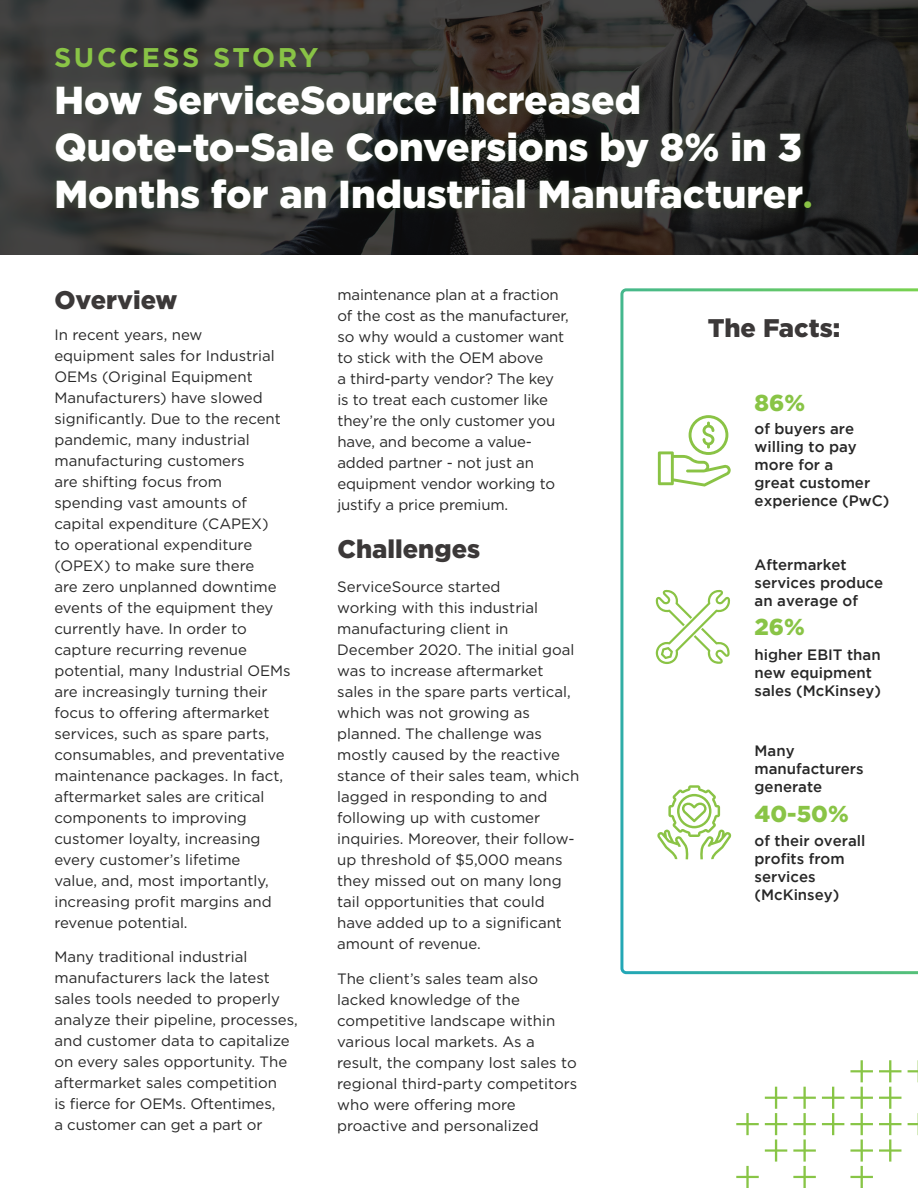
<style>
.page{position:relative;width:918px;height:1188px;background:#fff}
.page>*{position:absolute;margin:0;border:0;box-sizing:border-box;transform-origin:0 0}
.t1{font:900 39px/46.8px "Gotham";color:#fff}
.Paragraph_Style_2{font:700 27px "Gotham";letter-spacing:.095em;color:#89c446}
.t2{font:900 25.5px "Gotham";color:#3b3838}
.H1___Green___Left{font:900 23.1px "Gotham";color:#89c446}
.Body{font:15px/21px "Gotham";color:#272727}
.t3{font:500 15px/18px "Gotham";color:#272727}
.s1{font-family:"Lato";color:#8ac345}
</style>
<div class="page">
<img style="left:0;top:0;width:918px;height:255px">
<div style="left:47px;top:77px;width:773px;height:140px;background:#5c9e42;opacity:.16"></div>
<svg style="left:908px;top:1060px;width:10px;height:22px"></svg>
<svg style="left:908px;top:1113px;width:10px;height:22px"></svg>
<svg style="left:822px;top:1087px;width:22px;height:48px"></svg>
<svg style="left:765px;top:1087px;width:22px;height:75px"></svg>
<svg style="left:879px;top:1060px;width:22px;height:102px"></svg>
<svg style="left:850px;top:1060px;width:23px;height:128px"></svg>
<svg style="left:793px;top:1087px;width:23px;height:101px"></svg>
<svg style="left:736px;top:1166px;width:23px;height:22px"></svg>
<svg style="left:736px;top:1113px;width:23px;height:22px"></svg>
<svg style="left:620px;top:288px;width:298px;height:686px"></svg>
<svg style="left:655px;top:589px;width:76px;height:75px"></svg>
<svg style="left:658px;top:415px;width:73px;height:72px"></svg>
<p class="Paragraph_Style_2" style="left:54px;top:39px;width:266px">SUCCESS STORY</p>
<p class="t1" style="left:54px;top:77px;width:760px">How ServiceSource Increased<br>Quote-to-Sale Conversions by 8% in 3<br>Months for an Industrial Manufacturer<span class="s1">.</span></p>
<p class="t2" style="left:54px;top:282px;width:125px">Overview</p>
<p class="Body" style="left:54px;top:324px;width:238px">In recent years, new<br>equipment sales for Industrial<br>OEMs (Original Equipment<br>Manufacturers) have slowed significantly. Due to the recent pandemic, many industrial manufacturing customers<br>are shifting focus from spending vast amounts of capital expenditure (CAPEX)<br>to operational expenditure (OPEX) to make sure there<br>are zero unplanned downtime events of the equipment they currently have. In order to capture recurring revenue potential, many Industrial OEMs are increasingly turning their focus to offering aftermarket services, such as spare parts, consumables, and preventative maintenance packages. In fact, aftermarket sales are critical components to improving customer loyalty, increasing every customer’s lifetime<br>value, and, most importantly, increasing profit margins and revenue potential.</p>
<p class="Body" style="left:54px;top:946px;width:245px">Many traditional industrial manufacturers lack the latest sales tools needed to properly analyze their pipeline, processes, and customer data to capitalize on every sales opportunity. The aftermarket sales competition<br>is fierce for OEMs. Oftentimes,<br>a customer can get a part or</p>
<p class="Body" style="left:337px;top:284px;width:233px">maintenance plan at a fraction of the cost as the manufacturer, so why would a customer want to stick with the OEM above<br>a third-party vendor? The key is to treat each customer like they’re the only customer you have, and become a value&shy;added partner - not just an equipment vendor working to justify a price premium.</p>
<p class="t2" style="left:337px;top:532px;width:144px">Challenges</p>
<p class="Body" style="left:337px;top:576px;width:244px">ServiceSource started<br>working with this industrial manufacturing client in<br>December 2020. The initial goal was to increase aftermarket sales in the spare parts vertical, which was not growing as planned. The challenge was mostly caused by the reactive stance of their sales team, which lagged in responding to and following up with customer inquiries. Moreover, their follow&shy;up threshold of $5,000 means they missed out on many long tail opportunities that could have added up to a significant amount of revenue.</p>
<p class="Body" style="left:337px;top:968px;width:242px">The client’s sales team also lacked knowledge of the competitive landscape within various local markets. As a result, the company lost sales to regional third-party competitors who were offering more proactive and personalized</p>
<p class="t2" style="left:708px;top:310px;width:134px">The Facts:</p>
<p class="H1___Green___Left" style="left:755px;top:387px;width:52px">86%</p>
<p class="t3" style="left:755px;top:419px;width:136px">of buyers are willing to pay more for a<br>great customer experience (PwC)</p>
<p class="t3" style="left:755px;top:555px;width:130px">Aftermarket services produce an average of</p>
<p class="H1___Green___Left" style="left:755px;top:611px;width:52px">26%</p>
<p class="t3" style="left:755px;top:645px;width:128px">higher EBIT than new equipment sales (McKinsey)</p>
<p class="t3" style="left:755px;top:741px;width:111px">Many manufacturers generate</p>
<p class="H1___Green___Left" style="left:755px;top:798px;width:96px">40-50%</p>
<p class="t3" style="left:755px;top:831px;width:112px">of their overall profits from services (McKinsey)</p>
</div>
